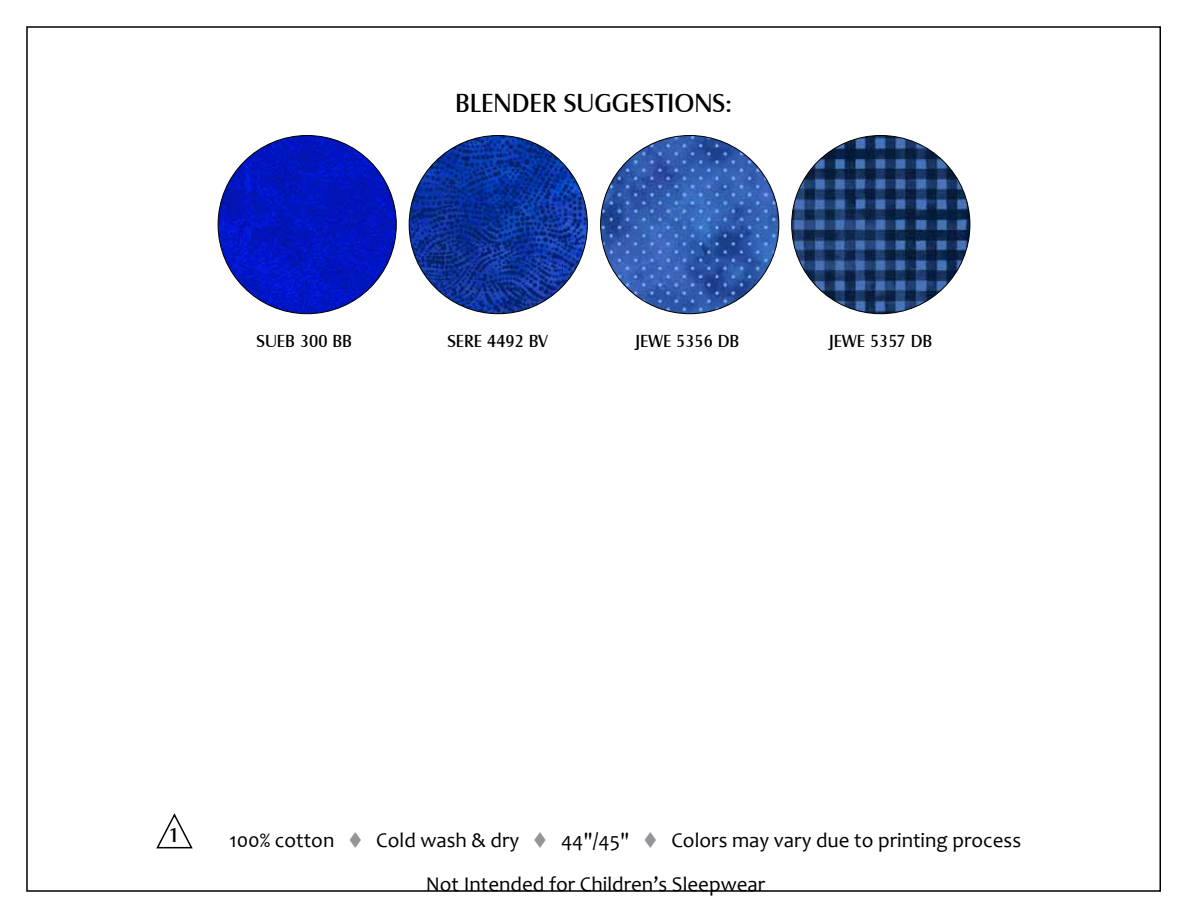
<style>
.page{position:relative;width:1188px;height:918px;background:#fff}
.page>*{position:absolute;margin:0;border:0;box-sizing:border-box;transform-origin:0 0}
.t1{font:27px "Castle T";color:#000}
.t2{font:21px/43.8px "Candara";color:#000}
.t3{font:21px "Castle T";color:#000}
.t4{font:18px "Castle T";color:#000}
.s1{color:#939598}
</style>
<div class="page">
<svg style="left:156px;top:813px;width:37px;height:36px"></svg>
<img style="left:409px;top:136px;width:178px;height:178px;border-radius:89px">
<img style="left:218px;top:136px;width:178px;height:178px;border-radius:89px">
<img style="left:601px;top:136px;width:178px;height:178px;border-radius:89px">
<img style="left:792px;top:136px;width:178px;height:178px;border-radius:89px">
<p class="t1" style="left:455px;top:88px;width:279px">BLENDER SUGGESTIONS:</p>
<p class="t4" style="left:257px;top:331px;width:97px">SUEB 300 BB</p>
<p class="t4" style="left:447px;top:331px;width:10px">SERE</p>
<p class="t4" style="left:487px;top:331px;width:62px">4492 BV</p>
<p class="t4" style="left:635px;top:331px;width:105px">JEWE 5356 DB</p>
<p class="t4" style="left:829px;top:331px;width:105px">JEWE 5357 DB</p>
<p class="t3" style="left:169px;top:824px;width:12px">1</p>
<p class="t2" style="left:426px;top:818px;width:597px;text-indent:-196px">100% cotton <span class="s1">▼</span> Cold wash &amp; dry <span class="s1">▼</span> 44"/45" <span class="s1">▼</span> Colors may vary due to printing process<br>Not Intended for Children’s Sleepwear</p>
</div>
